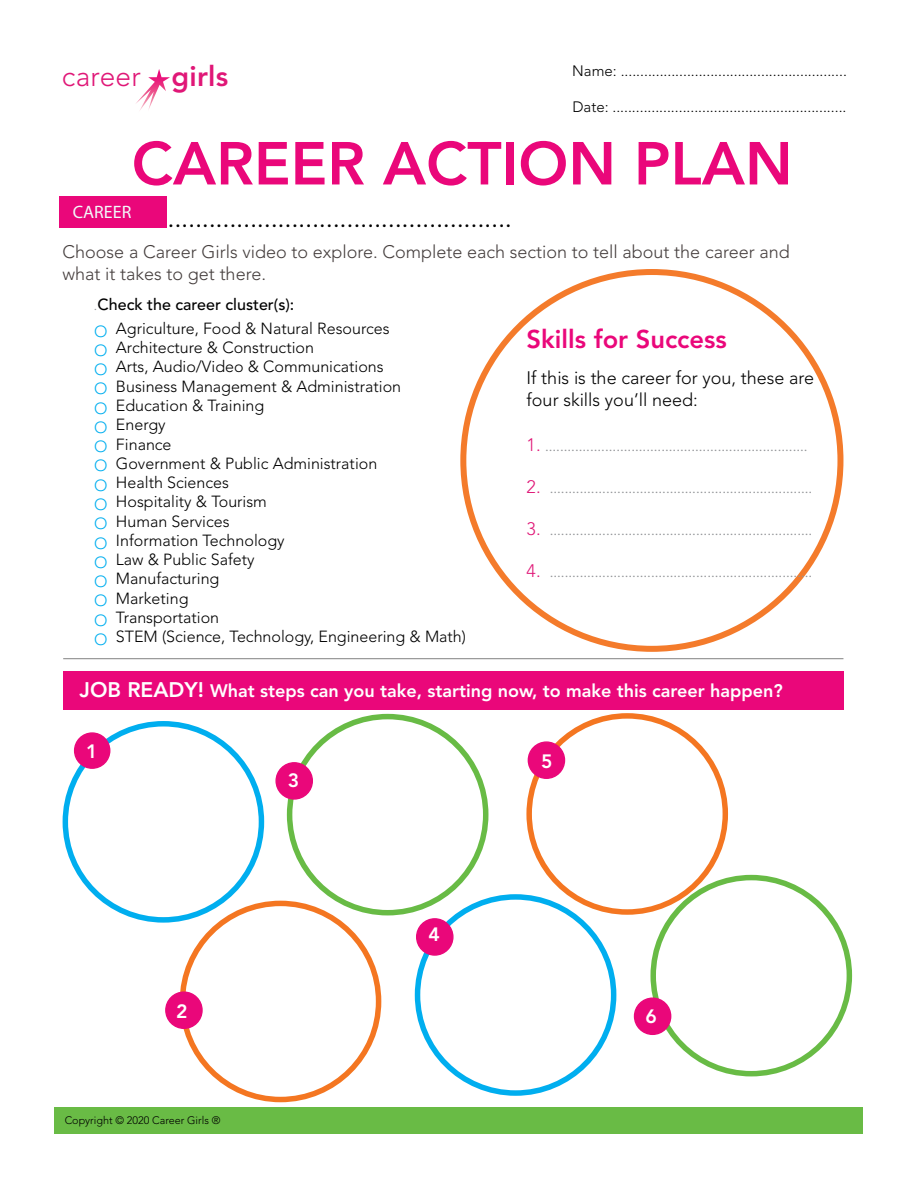
<style>
.page{position:relative;width:918px;height:1188px;background:#fff}
.page>*{position:absolute;margin:0;border:0;box-sizing:border-box;transform-origin:0 0}
.t1{font:800 60px "Avenir LT Std";color:#ea077a}
.t2{font:300 28.05px "Avenir LT Std";letter-spacing:.01em;color:#e01777}
.t3{font:800 25.5px "Avenir LT Std";color:#ea077a}
.t4{font:500 21px "Avenir LT Std";color:#000}
.t5{font:800 19.2px "Avenir LT Std";color:#fff}
.t6{font:300 18px/21.6px "Avenir LT Std";color:#453e3d}
.t7{font:800 18px "Avenir LT Std";color:#fff}
.t8{font:300 18px/21.6px "Avenir LT Std";color:#000}
.t9{font:18px "Myriad Pro";color:#f2f9fa}
.t10{font:300 16.05px/19.2px "Avenir LT Std";color:#000}
.t11{font:500 16.05px "Avenir LT Std";color:#000}
.t12{font:300 15px "Avenir LT Std";color:#000}
.t13{font:13.5px "Minion Pro";color:#939598}
.t14{font:300 10.8px "Avenir LT Std";color:#000}
.s1{font-weight:800}
.s2{font-family:"Minion Pro";font-weight:400;font-size:12px;color:#939598}
.s3{color:#00aeef}
.s4{font-family:"Avenir LT Std";font-weight:300;font-size:18px;color:#e01777}
.s5{font-size:21px}
</style>
<div class="page">
<div style="left:54px;top:1108px;width:809px;height:26px;background:#69bb45"></div>
<svg style="left:136px;top:69px;width:34px;height:41px"></svg>
<div style="left:63px;top:721px;width:201px;height:202px;border:5px solid #00aeef;border-radius:50%"></div>
<div style="left:287px;top:714px;width:201px;height:201px;border:5px solid #68bb45;border-radius:50%"></div>
<div style="left:180px;top:901px;width:201px;height:201px;border:5px solid #f47621;border-radius:50%"></div>
<div style="left:526px;top:713px;width:202px;height:202px;border:5px solid #f47621;border-radius:50%"></div>
<div style="left:415px;top:894px;width:201px;height:202px;border:5px solid #00aeef;border-radius:50%"></div>
<div style="left:650px;top:875px;width:202px;height:201px;border:5px solid #68bb45;border-radius:50%"></div>
<div style="left:75px;top:733px;width:35px;height:35px;background:#ea077a;border-radius:50%"></div>
<div style="left:74px;top:732px;width:36px;height:37px;border:1px solid #ea077a;border-radius:50%"></div>
<div style="left:276px;top:763px;width:36px;height:36px;background:#ea077a;border-radius:50%"></div>
<div style="left:275px;top:762px;width:38px;height:38px;border:1px solid #ea077a;border-radius:50%"></div>
<div style="left:166px;top:992px;width:36px;height:36px;background:#ea077a;border-radius:50%"></div>
<div style="left:165px;top:991px;width:38px;height:38px;border:1px solid #ea077a;border-radius:50%"></div>
<div style="left:417px;top:919px;width:36px;height:36px;background:#ea077a;border-radius:50%"></div>
<div style="left:416px;top:918px;width:38px;height:38px;border:1px solid #ea077a;border-radius:50%"></div>
<div style="left:528px;top:742px;width:37px;height:36px;background:#ea077a;border-radius:50%"></div>
<div style="left:528px;top:741px;width:37px;height:38px;border:1px solid #ea077a;border-radius:50%"></div>
<div style="left:635px;top:998px;width:36px;height:36px;background:#ea077a;border-radius:50%"></div>
<div style="left:634px;top:997px;width:37px;height:38px;border:1px solid #ea077a;border-radius:50%"></div>
<hr style="left:63px;top:658px;width:780px;height:1px;background:#000">
<div style="left:63px;top:671px;width:780px;height:39px;background:#ea077a"></div>
<div style="left:59px;top:197px;width:108px;height:31px;background:#ea077a"></div>
<h2 class="t2" style="left:62px;top:60px;width:168px">career <span class="s1">girls</span></h2>
<p class="t12" style="left:572px;top:62px;width:276px">Name: ..........................................................</p>
<p class="t12" style="left:572px;top:98px;width:276px">Date: ............................................................</p>
<p class="t1" style="left:132px;top:128px;width:663px">CAREER ACTION PLAN</p>
<p class="t9" style="left:73px;top:201px;width:60px">CAREER</p>
<p class="t4" style="left:168px;top:207px;width:345px">..................................................</p>
<p class="t6" style="left:63px;top:241px;width:729px">Choose a Career Girls video to explore. Complete each section to tell about the career and what it takes to get there.</p>
<p class="t11" style="left:94px;top:295px;width:202px"><span class="s2">.</span>Check the career cluster(s):</p>
<p class="t10" style="left:94px;top:319px;width:297px"><span class="s3">O</span> Agriculture, Food &amp; Natural Resources<br><span class="s3">O</span> Architecture &amp; Construction<br><span class="s3">O</span> Arts, Audio/Video &amp; Communications</p>
<p class="t10" style="left:94px;top:377px;width:308px"><span class="s3">O</span> Business Management &amp; Administration</p>
<p class="t10" style="left:94px;top:396px;width:172px"><span class="s3">O</span> Education &amp; Training</p>
<p class="t10" style="left:94px;top:415px;width:73px"><span class="s3">O</span> Energy</p>
<p class="t10" style="left:94px;top:434px;width:285px"><span class="s3">O</span> Finance<br><span class="s3">O</span> Government &amp; Public Administration</p>
<p class="t10" style="left:94px;top:473px;width:136px"><span class="s3">O</span> Health Sciences</p>
<p class="t10" style="left:94px;top:492px;width:174px"><span class="s3">O</span> Hospitality &amp; Tourism</p>
<p class="t10" style="left:94px;top:512px;width:137px"><span class="s3">O</span> Human Services</p>
<p class="t10" style="left:94px;top:531px;width:192px"><span class="s3">O</span> Information Technology</p>
<p class="t10" style="left:94px;top:550px;width:162px"><span class="s3">O</span> Law &amp; Public Safety<br><span class="s3">O</span> Manufacturing</p>
<p class="t10" style="left:94px;top:589px;width:96px"><span class="s3">O</span> Marketing</p>
<p class="t10" style="left:94px;top:608px;width:126px"><span class="s3">O</span> Transportation</p>
<p class="t10" style="left:94px;top:627px;width:373px"><span class="s3">O</span> STEM (Science, Technology, Engineering &amp; Math)</p>
<p class="t3" style="left:527px;top:324px;width:202px">Skills for Success</p>
<p class="t8" style="left:527px;top:368px;width:289px">If this is the career for you, these are four skills you’ll need:</p>
<p class="t13" style="left:527px;top:438px;width:282px"><span class="s4">1.</span> ......................................................................</p>
<p class="t13" style="left:527px;top:480px;width:287px"><span class="s4">2.</span> ......................................................................</p>
<p class="t13" style="left:527px;top:522px;width:287px"><span class="s4">3.</span> ......................................................................</p>
<p class="t13" style="left:527px;top:564px;width:287px"><span class="s4">4.</span> ......................................................................</p>
<p class="t7" style="left:80px;top:680px;width:705px"><span class="s5">JOB READY!</span> What steps can you take, starting now, to make this career happen?</p>
<p class="t5" style="left:86px;top:740px;width:13px">1</p>
<p class="t5" style="left:288px;top:768px;width:13px">3</p>
<p class="t5" style="left:176px;top:1000px;width:13px">2</p>
<p class="t14" style="left:65px;top:1114px;width:157px">Copyright © 2020 Career Girls ®</p>
<p class="t5" style="left:428px;top:923px;width:13px">4</p>
<p class="t5" style="left:541px;top:750px;width:13px">5</p>
<p class="t5" style="left:645px;top:1005px;width:13px">6</p>
</div>
